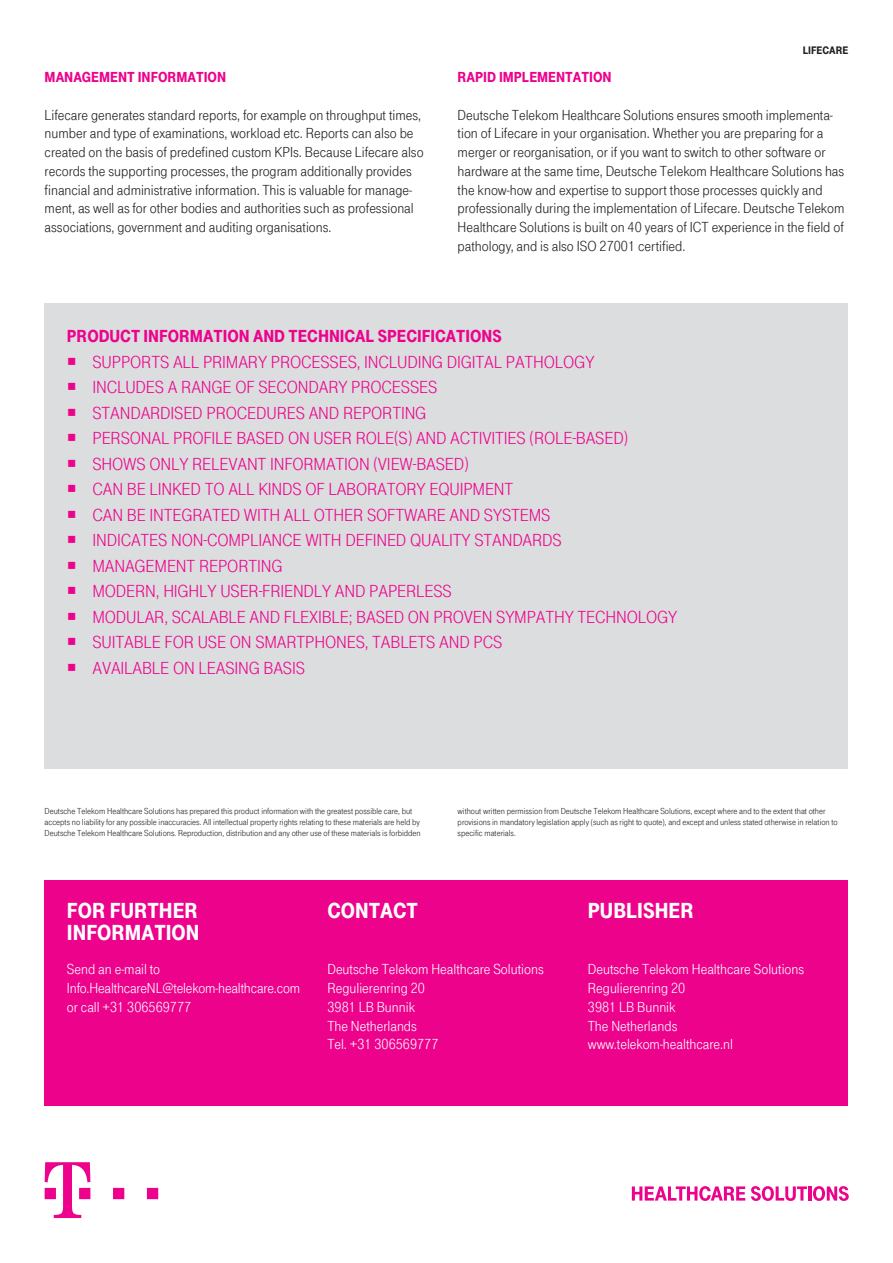
<style>
.page{position:relative;width:893px;height:1263px;background:#fff}
.page>*{position:absolute;margin:0;border:0;box-sizing:border-box;transform-origin:0 0}
.Tussenkop_wit_15_pt{font:900 22.5px "Tele Grotesk Headline";color:#fff}
.t1{font:18px "Tele Grotesk Headline";letter-spacing:-.01em;color:#ed028c}
.Tussenkop_kader_CMYK{font:900 18px "Tele Grotesk Headline";color:#ed028c}
.Bodytekst_10_pt_CMYK{font:15px/18.8px "Tele Grotesk Nor Regular";color:#231f20}
.t2{font:15px "Tele Grotesk Nor Regular";color:#fff}
.Tussenkop_3_10_pt_ka{font:900 15px "Tele Grotesk Headline";color:#ed028c}
.Thema_kop_CMYK{font:900 11.25px "Tele Grotesk Headline";color:#231f20}
.t3{font:9px/11.2px "Tele Grotesk Nor Regular";color:#231f20}
</style>
<div class="page">
<div style="left:45px;top:880px;width:803px;height:226px;background:#ed028c"></div>
<div style="left:45px;top:303px;width:803px;height:466px;background:#dcdddf"></div>
<svg style="left:113px;top:1188px;width:11px;height:11px"></svg>
<svg style="left:147px;top:1188px;width:11px;height:11px"></svg>
<svg style="left:45px;top:1162px;width:45px;height:56px"></svg>
<svg style="left:632px;top:1186px;width:113px;height:15px"></svg>
<svg style="left:751px;top:1186px;width:56px;height:15px"></svg>
<hr style="left:808px;top:1186px;width:3px;height:14px;background:#ed028c">
<svg style="left:813px;top:1186px;width:36px;height:15px"></svg>
<p class="Tussenkop_3_10_pt_ka" style="left:45px;top:69px;width:183px">MANAGEMENT INFORMATION</p>
<p class="Bodytekst_10_pt_CMYK" style="left:45px;top:106px;width:380px">Lifecare generates standard reports, for example on throughput times, number and type of examinations, workload etc. Reports can also be created on the basis of predefined custom KPIs. Because Lifecare also records the supporting processes, the program additionally provides financial and administrative information. This is valuable for manage&shy;ment, as well as for other bodies and authorities such as professional associations, government and auditing organisations.</p>
<p class="Thema_kop_CMYK" style="left:803px;top:44px;width:13px">LIFECARE</p>
<p class="Tussenkop_3_10_pt_ka" style="left:458px;top:69px;width:156px">RAPID IMPLEMENTATION</p>
<p class="Bodytekst_10_pt_CMYK" style="left:458px;top:106px;width:388px">Deutsche Telekom Healthcare Solutions ensures smooth implementa&shy;tion of Lifecare in your organisation. Whether you are preparing for a merger or reorganisation, or if you want to switch to other software or hardware at the same time, Deutsche Telekom Healthcare Solutions has the know-how and expertise to support those processes quickly and professionally during the implementation of Lifecare. Deutsche Telekom Healthcare Solutions is built on 40 years of ICT experience in the field of pathology, and is also ISO 27001 certified.</p>
<p class="Tussenkop_kader_CMYK" style="left:67px;top:326px;width:436px">PRODUCT INFORMATION AND TECHNICAL SPECIFICATIONS</p>
<p class="t1" style="left:67px;top:352px;width:529px">○ SUPPORTS ALL PRIMARY PROCESSES, INCLUDING DIGITAL PATHOLOGY</p>
<p class="t1" style="left:67px;top:377px;width:372px">○ INCLUDES A RANGE OF SECONDARY PROCESSES</p>
<p class="t1" style="left:67px;top:403px;width:361px">○ STANDARDISED PROCEDURES AND REPORTING</p>
<p class="t1" style="left:67px;top:428px;width:563px">○ PERSONAL PROFILE BASED ON USER ROLE(S) AND ACTIVITIES (ROLE-BASED)</p>
<p class="t1" style="left:67px;top:454px;width:403px">○ SHOWS ONLY RELEVANT INFORMATION (VIEW-BASED)</p>
<p class="t1" style="left:67px;top:479px;width:448px">○ CAN BE LINKED TO ALL KINDS OF LABORATORY EQUIPMENT</p>
<p class="t1" style="left:67px;top:505px;width:485px">○ CAN BE INTEGRATED WITH ALL OTHER SOFTWARE AND SYSTEMS</p>
<p class="t1" style="left:67px;top:530px;width:496px">○ INDICATES NON-COMPLIANCE WITH DEFINED QUALITY STANDARDS</p>
<p class="t1" style="left:67px;top:556px;width:217px">○ MANAGEMENT REPORTING</p>
<p class="t1" style="left:67px;top:581px;width:386px">○ MODERN, HIGHLY USER-FRIENDLY AND PAPERLESS</p>
<p class="t1" style="left:67px;top:607px;width:612px">○ MODULAR, SCALABLE AND FLEXIBLE; BASED ON PROVEN SYMPATHY TECHNOLOGY</p>
<p class="t1" style="left:67px;top:632px;width:436px">○ SUITABLE FOR USE ON SMARTPHONES, TABLETS AND PCs</p>
<p class="t1" style="left:67px;top:658px;width:240px">○ AVAILABLE ON LEASING BASIS</p>
<p class="t3" style="left:45px;top:805px;width:378px">Deutsche Telekom Healthcare Solutions has prepared this product information with the greatest possible care, but accepts no liability for any possible inaccuracies. All intellectual property rights relating to these materials are held by<br>Deutsche Telekom Healthcare Solutions. Reproduction, distribution and any other use of these materials is forbidden</p>
<p class="t3" style="left:458px;top:805px;width:381px">without written permission from Deutsche Telekom Healthcare Solutions, except where and to the extent that other provisions in mandatory legislation apply (such as right to quote), and except and unless stated otherwise in relation to specific materials.</p>
<p class="Tussenkop_wit_15_pt" style="left:67px;top:898px;width:132px">FOR FURTHER</p>
<p class="Tussenkop_wit_15_pt" style="left:67px;top:920px;width:134px">INFORMATION</p>
<p class="t2" style="left:67px;top:961px;width:95px">Send an e-mail to</p>
<p class="t2" style="left:67px;top:980px;width:235px">Info.HealthcareNL@telekom-healthcare.com</p>
<p class="t2" style="left:67px;top:998px;width:126px">or call +31 306569777</p>
<p class="Tussenkop_wit_15_pt" style="left:327px;top:898px;width:92px">CONTACT</p>
<p class="Tussenkop_wit_15_pt" style="left:588px;top:898px;width:107px">PUBLISHER</p>
<p class="t2" style="left:327px;top:961px;width:218px">Deutsche Telekom Healthcare Solutions</p>
<p class="t2" style="left:327px;top:980px;width:99px">Regulierenring 20</p>
<p class="t2" style="left:327px;top:998px;width:89px">3981 LB Bunnik</p>
<p class="t2" style="left:327px;top:1017px;width:91px">The Netherlands</p>
<p class="t2" style="left:327px;top:1036px;width:113px">Tel. +31 306569777</p>
<p class="t2" style="left:588px;top:961px;width:218px">Deutsche Telekom Healthcare Solutions</p>
<p class="t2" style="left:588px;top:980px;width:99px">Regulierenring 20</p>
<p class="t2" style="left:588px;top:998px;width:89px">3981 LB Bunnik</p>
<p class="t2" style="left:588px;top:1017px;width:91px">The Netherlands</p>
<p class="t2" style="left:588px;top:1036px;width:147px">www.telekom-healthcare.nl</p>
</div>
